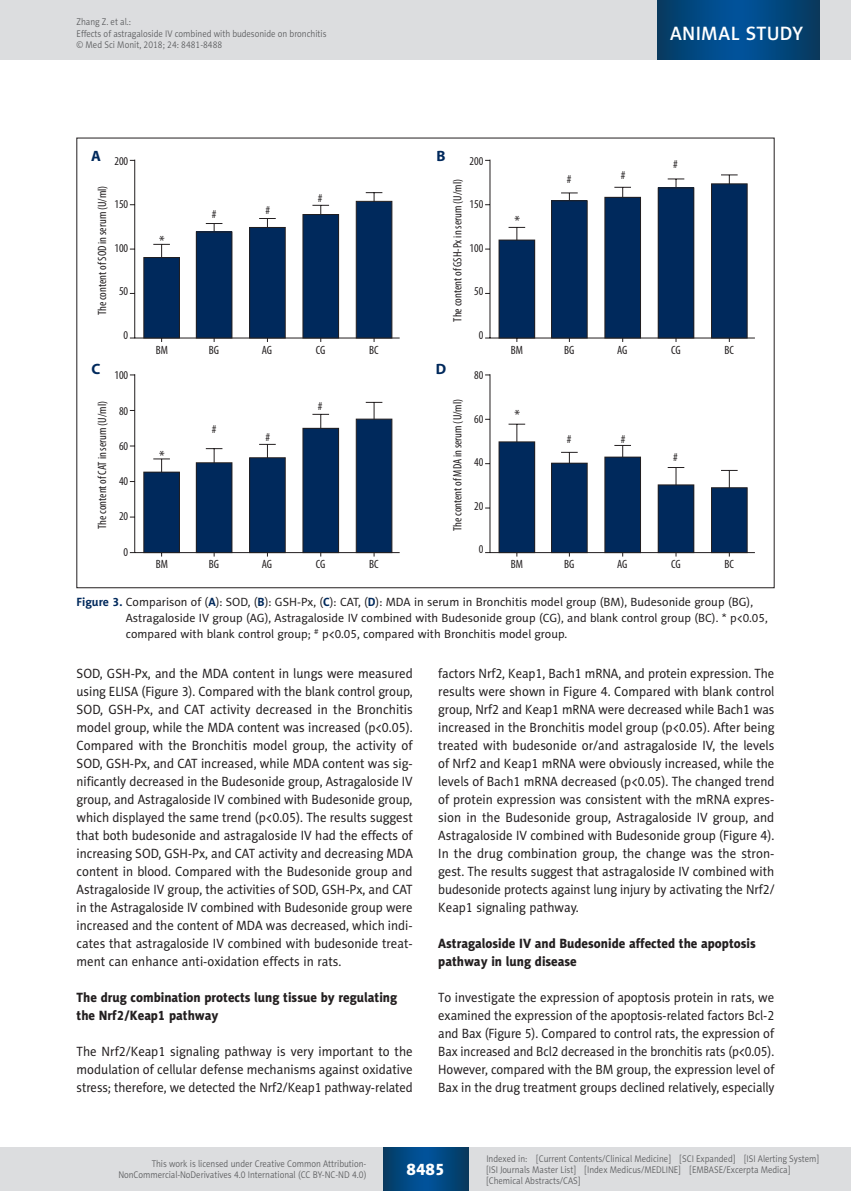
<style>
.page{position:relative;width:851px;height:1191px;background:#fff}
.page>*{position:absolute;margin:0;border:0;box-sizing:border-box;transform-origin:0 0}
.t1{font:19.5px "Naomi Sans EFN Medium";letter-spacing:.015em;color:#fff}
.t2{font:16.5px "Naomi Sans EFN Heavy";color:#fff}
.t3{font:condensed 15px "Myriad Pro";color:#231f20}
.t4{font:700 15px "Myriad Pro";color:#00295c}
.MSM_Body{font:13.5px/18px "Naomi Sans EFN";letter-spacing:-.005em;color:#231f20;text-align:justify;scale:.95 1}
.MSM_Body-2{font:13.5px/18px "Naomi Sans EFN";letter-spacing:-.005em;color:#231f20;text-align:justify;scale:.94 1}
.MSM_Headline_2{font:13.5px/18px "Naomi Sans EFN Heavy";color:#231f20;scale:.95 1}
.MSM_Rycina_tytul{font:12px/15.8px "Naomi Sans EFN";color:#231f20}
.t5{font:condensed 12px "Myriad Pro";color:#231f20}
.t6{font:9.75px/11.2px "Naomi Sans EFN Light";color:#57585a;scale:.9 1}
.s1{font-weight:700;color:#00295c}
</style>
<div class="page">
<hr style="left:134px;top:160px;width:1px;height:178px;background:#231f20">
<hr style="left:130px;top:338px;width:269px;height:1px;background:#231f20">
<svg style="left:143px;top:192px;width:240px;height:150px"></svg>
<div style="left:356px;top:201px;width:36px;height:137px;background:#00295c;border:1px solid #231f20"></div>
<hr style="left:489px;top:160px;width:1px;height:178px;background:#231f20">
<hr style="left:485px;top:338px;width:269px;height:1px;background:#231f20">
<svg style="left:498px;top:174px;width:240px;height:168px"></svg>
<div style="left:711px;top:183px;width:36px;height:155px;background:#00295c;border:1px solid #231f20"></div>
<hr style="left:134px;top:374px;width:1px;height:179px;background:#231f20">
<hr style="left:130px;top:552px;width:269px;height:1px;background:#231f20">
<svg style="left:143px;top:401px;width:240px;height:156px"></svg>
<div style="left:356px;top:419px;width:36px;height:134px;background:#00295c;border:1px solid #231f20"></div>
<hr style="left:489px;top:374px;width:1px;height:179px;background:#231f20">
<hr style="left:485px;top:552px;width:269px;height:1px;background:#231f20">
<hr style="left:516px;top:424px;width:1px;height:132px;background:#231f20">
<svg style="left:508px;top:424px;width:17px;height:1px"></svg>
<svg style="left:498px;top:441px;width:240px;height:116px"></svg>
<div style="left:711px;top:487px;width:36px;height:66px;background:#00295c;border:1px solid #231f20"></div>
<div style="left:0;top:1148px;width:850px;height:43px;background:#dcdddf"></div>
<svg style="left:383px;top:1147px;width:85px;height:43px;background:#02477e"></svg>
<div style="left:0;top:0;width:850px;height:60px;background:#dcdddf"></div>
<svg style="left:657px;top:0;width:162px;height:60px;background:#02477e"></svg>
<p class="t6" style="left:77px;top:16px;width:279px">Zhang Z. et al.:<br>Effects of astragaloside IV combined with budesonide on bronchitis © Med Sci Monit, 2018; 24: 8481-8488</p>
<h1 class="t1" style="left:670px;top:22px;width:134px">ANIMAL STUDY</h1>
<p class="t4" style="left:91px;top:147px;width:11px">A</p>
<p class="t5" style="left:114px;top:154px;width:15px">200</p>
<p class="t5" style="left:114px;top:198px;width:15px">150</p>
<p class="t5" style="left:114px;top:241px;width:15px">100</p>
<p class="t5" style="left:119px;top:285px;width:11px">50</p>
<p class="t5" style="left:124px;top:328px;width:6px">0</p>
<p class="t5" style="left:96px;top:315px;width:131px;rotate:-90deg">The content of SOD in serum (U/ml)</p>
<p class="t4" style="left:91px;top:359px;width:10px">C</p>
<p class="t5" style="left:114px;top:369px;width:15px">100</p>
<p class="t5" style="left:119px;top:404px;width:11px">80</p>
<p class="t5" style="left:119px;top:439px;width:11px">60</p>
<p class="t5" style="left:119px;top:474px;width:11px">40</p>
<p class="t5" style="left:119px;top:510px;width:11px">20</p>
<p class="t5" style="left:124px;top:545px;width:6px">0</p>
<p class="t5" style="left:96px;top:529px;width:130px;rotate:-90deg">The content of CAT in serum (U/ml)</p>
<p class="t3" style="left:159px;top:233px;width:7px">*</p>
<p class="t5" style="left:156px;top:343px;width:14px">BM</p>
<p class="t3" style="left:159px;top:448px;width:7px">*</p>
<p class="t5" style="left:156px;top:558px;width:14px">BM</p>
<p class="t5" style="left:212px;top:207px;width:6px">#</p>
<p class="t5" style="left:265px;top:203px;width:6px">#</p>
<p class="t5" style="left:318px;top:192px;width:6px">#</p>
<p class="t5" style="left:209px;top:343px;width:12px">BG</p>
<p class="t5" style="left:262px;top:343px;width:12px">AG</p>
<p class="t5" style="left:316px;top:343px;width:11px">CG</p>
<p class="t5" style="left:369px;top:343px;width:11px">BC</p>
<p class="t5" style="left:212px;top:422px;width:6px">#</p>
<p class="t5" style="left:265px;top:430px;width:6px">#</p>
<p class="t5" style="left:318px;top:400px;width:6px">#</p>
<p class="t5" style="left:209px;top:558px;width:12px">BG</p>
<p class="t5" style="left:262px;top:558px;width:12px">AG</p>
<p class="t5" style="left:316px;top:558px;width:11px">CG</p>
<p class="t5" style="left:369px;top:558px;width:11px">BC</p>
<p class="t4" style="left:436px;top:147px;width:11px">B</p>
<p class="t5" style="left:469px;top:154px;width:15px">200</p>
<p class="t5" style="left:469px;top:198px;width:15px">150</p>
<p class="t5" style="left:469px;top:241px;width:15px">100</p>
<p class="t5" style="left:474px;top:285px;width:11px">50</p>
<p class="t5" style="left:479px;top:328px;width:6px">0</p>
<p class="t5" style="left:451px;top:321px;width:144px;rotate:-90deg">The content of GSH-Px in serum (U/ml)</p>
<p class="t4" style="left:435px;top:359px;width:12px">D</p>
<p class="t5" style="left:451px;top:531px;width:134px;rotate:-90deg">The content of MDA in serum (U/ml)</p>
<p class="t5" style="left:474px;top:369px;width:11px">80</p>
<p class="t5" style="left:474px;top:412px;width:11px">60</p>
<p class="t5" style="left:474px;top:456px;width:11px">40</p>
<p class="t5" style="left:474px;top:499px;width:11px">20</p>
<p class="t5" style="left:479px;top:543px;width:6px">0</p>
<p class="t3" style="left:514px;top:213px;width:7px">*</p>
<p class="t5" style="left:511px;top:343px;width:14px">BM</p>
<p class="t3" style="left:514px;top:406px;width:7px">*</p>
<p class="t5" style="left:511px;top:557px;width:14px">BM</p>
<p class="t5" style="left:567px;top:173px;width:6px">#</p>
<p class="t5" style="left:620px;top:169px;width:6px">#</p>
<p class="t5" style="left:673px;top:157px;width:6px">#</p>
<p class="t5" style="left:564px;top:343px;width:12px">BG</p>
<p class="t5" style="left:617px;top:343px;width:12px">AG</p>
<p class="t5" style="left:671px;top:343px;width:11px">CG</p>
<p class="t5" style="left:724px;top:343px;width:11px">BC</p>
<p class="t5" style="left:567px;top:432px;width:6px">#</p>
<p class="t5" style="left:620px;top:432px;width:6px">#</p>
<p class="t5" style="left:673px;top:451px;width:6px">#</p>
<p class="t5" style="left:564px;top:558px;width:12px">BG</p>
<p class="t5" style="left:617px;top:558px;width:12px">AG</p>
<p class="t5" style="left:671px;top:558px;width:11px">CG</p>
<p class="t5" style="left:724px;top:558px;width:11px">BC</p>
<p class="MSM_Rycina_tytul" style="left:126px;top:594px;width:643px;text-indent:-49px"><span class="s1">Figure 3.</span> Comparison of (<span class="s1">A</span>): SOD, (<span class="s1">B</span>): GSH-Px, (<span class="s1">C</span>): CAT, (<span class="s1">D</span>): MDA in serum in Bronchitis model group (BM), Budesonide group (BG),<br>Astragaloside IV group (AG), Astragaloside IV combined with Budesonide group (CG), and blank control group (BC). * p&lt;0.05, compared with blank control group; <sup>#</sup> p&lt;0.05, compared with Bronchitis model group.</p>
<p class="MSM_Body" style="left:77px;top:664px;width:355px">SOD, GSH-Px, and the MDA content in lungs were measured using ELISA (Figure 3). Compared with the blank control group, SOD, GSH-Px, and CAT activity decreased in the Bronchitis model group, while the MDA content was increased (p&lt;0.05).<br>Compared with the Bronchitis model group, the activity of SOD, GSH-Px, and CAT increased, while MDA content was sig&shy;nificantly decreased in the Budesonide group, Astragaloside IV group, and Astragaloside IV combined with Budesonide group, which displayed the same trend (p&lt;0.05). The results suggest that both budesonide and astragaloside IV had the effects of increasing SOD, GSH-Px, and CAT activity and decreasing MDA content in blood. Compared with the Budesonide group and Astragaloside IV group, the activities of SOD, GSH-Px, and CAT in the Astragaloside IV combined with Budesonide group were increased and the content of MDA was decreased, which indi&shy;cates that astragaloside IV combined with budesonide treat&shy;ment can enhance anti-oxidation effects in rats.</p>
<p class="MSM_Headline_2" style="left:77px;top:988px;width:339px">The drug combination protects lung tissue by regulating the Nrf2/Keap1 pathway</p>
<p class="MSM_Body" style="left:77px;top:1042px;width:355px">The Nrf2/Keap1 signaling pathway is very important to the modulation of cellular defense mechanisms against oxidative stress; therefore, we detected the Nrf2/Keap1 pathway-related</p>
<p class="MSM_Body-2" style="left:438px;top:664px;width:359px">factors Nrf2, Keap1, Bach1 mRNA, and protein expression. The results were shown in Figure 4. Compared with blank control group, Nrf2 and Keap1 mRNA were decreased while Bach1 was increased in the Bronchitis model group (p&lt;0.05). After being treated with budesonide or/and astragaloside IV, the levels of Nrf2 and Keap1 mRNA were obviously increased, while the levels of Bach1 mRNA decreased (p&lt;0.05). The changed trend of protein expression was consistent with the mRNA expres&shy;sion in the Budesonide group, Astragaloside IV group, and Astragaloside IV combined with Budesonide group (Figure 4).<br>In the drug combination group, the change was the stron&shy;gest. The results suggest that astragaloside IV combined with budesonide protects against lung injury by activating the Nrf2/ Keap1 signaling pathway.</p>
<p class="MSM_Headline_2" style="left:438px;top:934px;width:335px">Astragaloside IV and Budesonide affected the apoptosis pathway in lung disease</p>
<p class="MSM_Body" style="left:438px;top:988px;width:355px">To investigate the expression of apoptosis protein in rats, we examined the expression of the apoptosis-related factors Bcl-2 and Bax (Figure 5). Compared to control rats, the expression of Bax increased and Bcl2 decreased in the bronchitis rats (p&lt;0.05).<br>However, compared with the BM group, the expression level of Bax in the drug treatment groups declined relatively, especially</p>
<p class="t6" style="left:118px;top:1158px;width:277px;text-align:right">This work is licensed under Creative Common Attribution-<br>NonCommercial-NoDerivatives 4.0 International (CC BY-NC-ND 4.0)</p>
<p class="t2" style="left:406px;top:1159px;width:40px">8485</p>
<p class="t6" style="left:486px;top:1152px;width:371px">Indexed in: [Current Contents/Clinical Medicine] [SCI Expanded] [ISI Alerting System] [ISI Journals Master List] [Index Medicus/MEDLINE] [EMBASE/Excerpta Medica] [Chemical Abstracts/CAS]</p>
</div>
